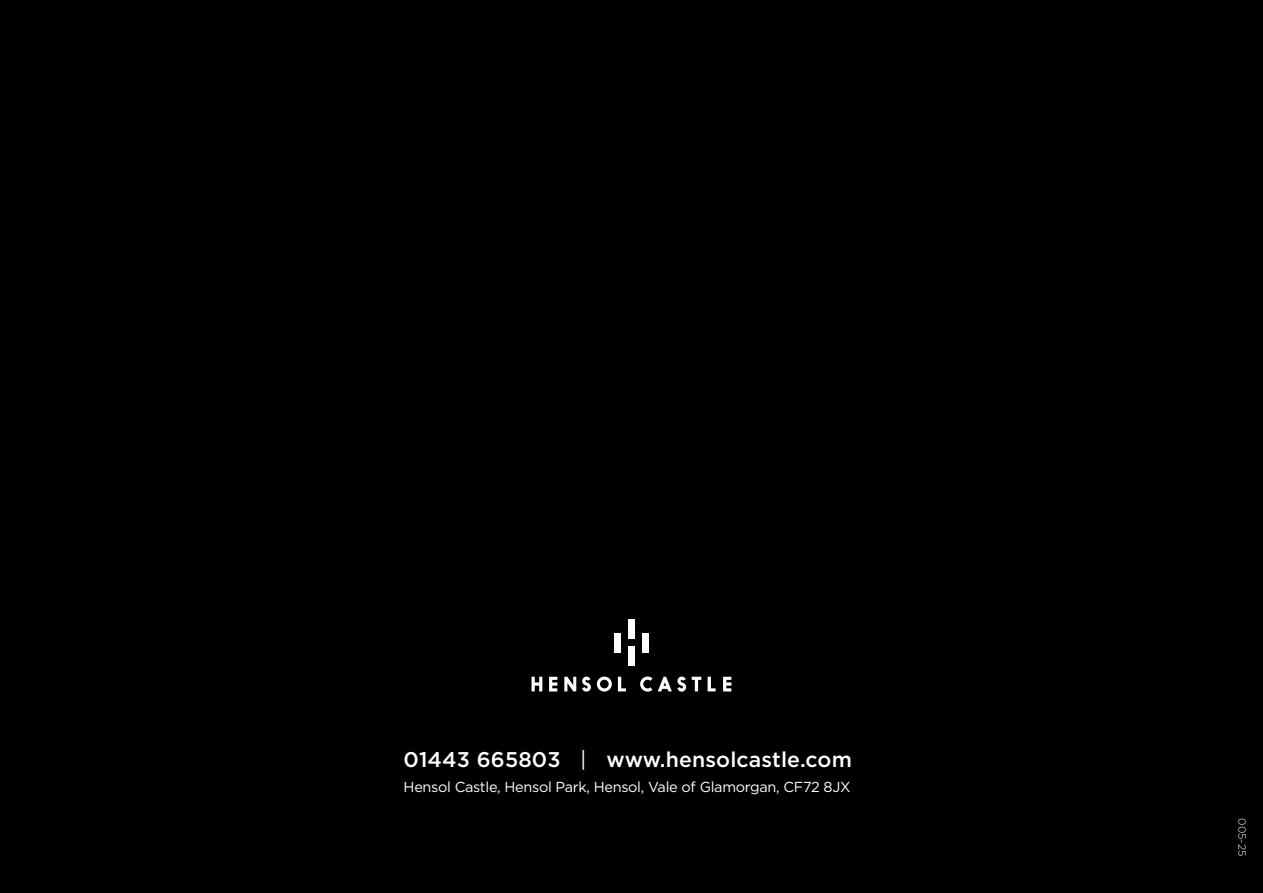
<style>
.page{position:relative;width:1263px;height:893px;background:#000}
.page>*{position:absolute;margin:0;border:0;box-sizing:border-box;transform-origin:0 0}
.t1{font:500 21.3px "Gotham";letter-spacing:.005em;color:#fff}
.t2{font:14.4px "Gotham";letter-spacing:-.02em;color:#fff}
.t3{font:300 10.5px "Gotham";color:#fff}
.s1{font-weight:400}
</style>
<div class="page">
<div style="left:628px;top:619px;width:7px;height:20px;background:#fff"></div>
<div style="left:628px;top:646px;width:7px;height:20px;background:#fff"></div>
<div style="left:615px;top:633px;width:6px;height:19px;background:#fff"></div>
<div style="left:642px;top:633px;width:6px;height:19px;background:#fff"></div>
<svg style="left:723px;top:677px;width:8px;height:14px"></svg>
<svg style="left:549px;top:677px;width:8px;height:14px"></svg>
<svg style="left:708px;top:677px;width:8px;height:14px"></svg>
<svg style="left:618px;top:677px;width:8px;height:14px"></svg>
<svg style="left:692px;top:677px;width:9px;height:14px"></svg>
<svg style="left:640px;top:676px;width:12px;height:16px"></svg>
<svg style="left:597px;top:677px;width:15px;height:15px"></svg>
<svg style="left:532px;top:677px;width:10px;height:14px"></svg>
<svg style="left:564px;top:677px;width:12px;height:14px"></svg>
<svg style="left:582px;top:677px;width:9px;height:15px"></svg>
<svg style="left:658px;top:677px;width:28px;height:15px"></svg>
<h1 class="t1" style="left:404px;top:745px;width:450px">01443 665803 <span class="s1">|</span> www.hensolcastle.com</h1>
<p class="t2" style="left:404px;top:777px;width:448px">Hensol Castle, Hensol Park, Hensol, Vale of Glamorgan, CF72 8JX</p>
<p class="t3" style="left:1249px;top:818px;width:40px;rotate:90deg">005-25</p>
</div>
